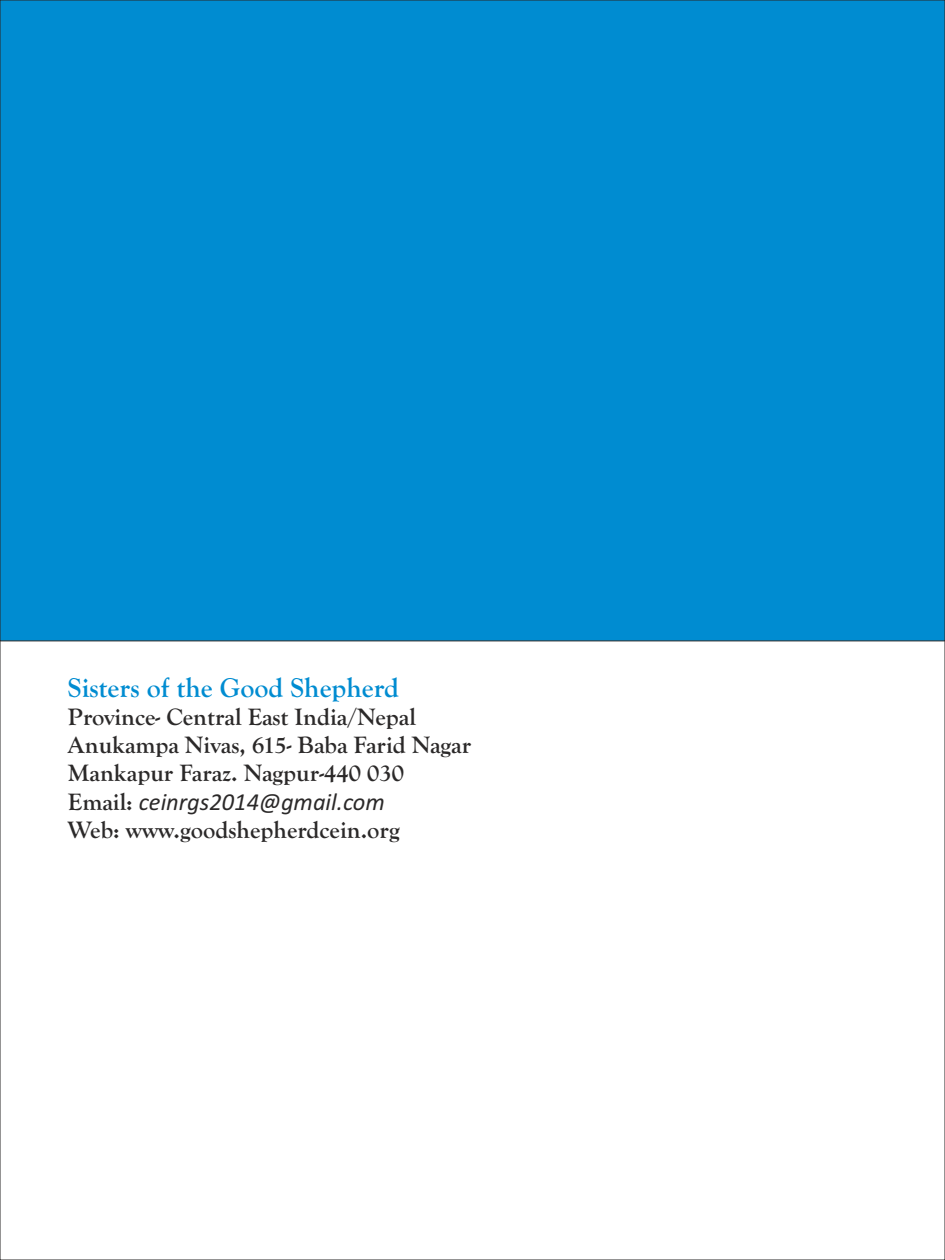
<style>
.page{position:relative;width:945px;height:1260px;background:#fff}
.page>*{position:absolute;margin:0;border:0;box-sizing:border-box;transform-origin:0 0}
.t1{font:700 28px "Goudy Old Style T";color:#008cd1}
.t2{font:700 24.5px/27.7px "Goudy Old Style T";color:#2b2929}
.t3{font:italic 24.5px "Calibri";color:#2b2929}
.s1{font-family:"Goudy Old Style T";font-weight:700;font-style:normal}
</style>
<div class="page">
<div style="left:0;top:0;width:945px;height:642px;background:#008cd1"></div>
<p class="t1" style="left:68px;top:672px;width:333px">Sisters of the Good Shepherd</p>
<p class="t2" style="left:68px;top:703px;width:405px">Province- Central East India/Nepal<br>Anukampa Nivas, 615- Baba Farid Nagar<br>Mankapur Faraz. Nagpur-440 030</p>
<p class="t3" style="left:68px;top:791px;width:319px"><span class="s1">Email:</span> ceinrgs2014@gmail.com</p>
<p class="t2" style="left:68px;top:816px;width:333px">Web: www.goodshepherdcein.org</p>
</div>
